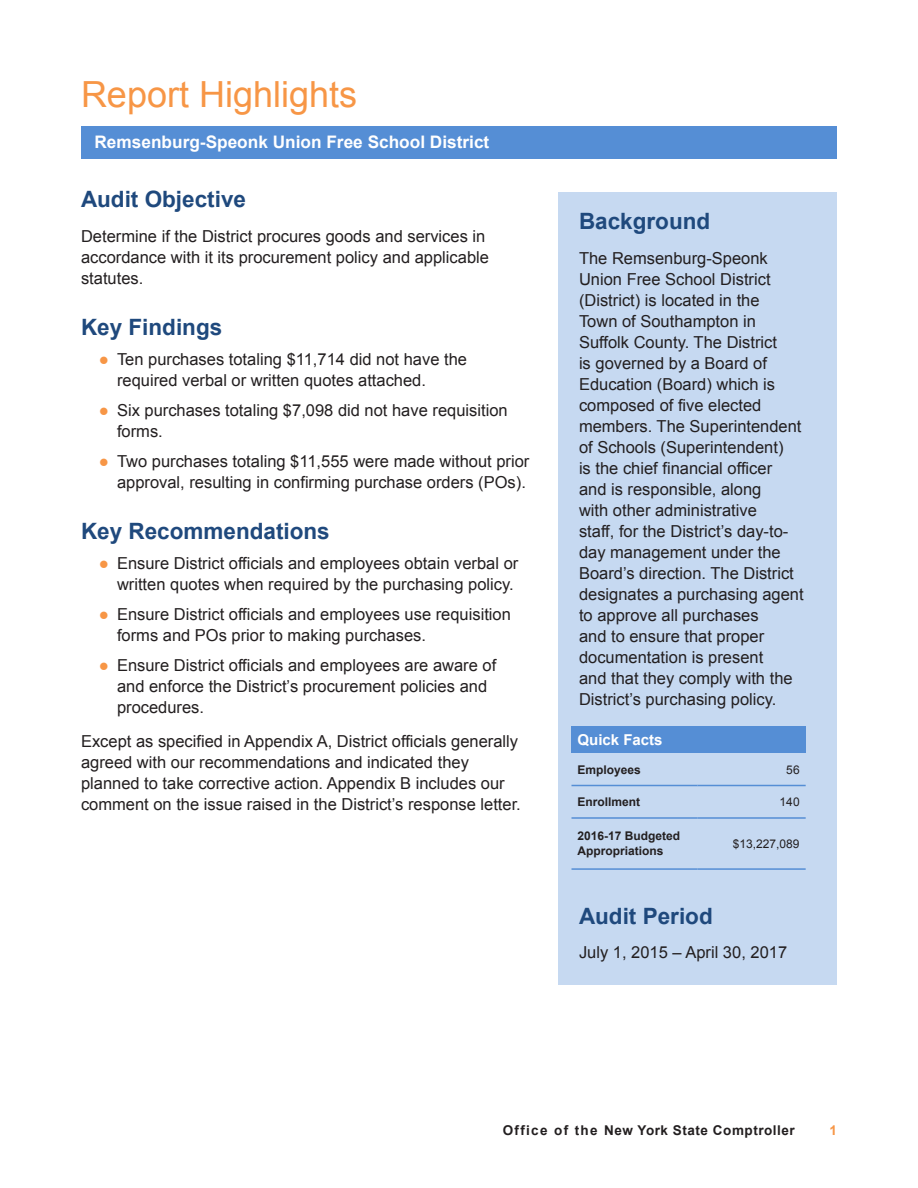
<style>
.page{position:relative;width:918px;height:1188px;background:#fff}
.page>*{position:absolute;margin:0;border:0;box-sizing:border-box;transform-origin:0 0}
.Section_Heads{font:36px "Arial";color:#f79646}
._2_Subheads{font:700 22.5px "Arial";color:#1f497d}
.t1{font:700 17.25px "Arial";color:#fff}
.Body_Text{font:16.5px/21px "Arial";color:#231f20}
.Footnotes{font:700 15px "Arial";color:#fff}
.t2{font:700 13.5px "Arial";letter-spacing:.04em;color:#231f20}
.t3{font:700 13.5px "Arial";color:#f79646}
.Footnotes-2{font:700 12px/15px "Arial";color:#231f20}
.Footnotes-3{font:12px "Arial";color:#231f20}
.s1{color:#f79646}
</style>
<div class="page">
<hr style="left:81px;top:126px;width:756px;height:3px;background:#558ed5">
<div style="left:558px;top:192px;width:279px;height:793px;background:#c6d9f1"></div>
<div style="left:81px;top:128px;width:756px;height:31px;background:#558ed5"></div>
<div style="left:572px;top:726px;width:234px;height:27px;background:#558ed5"></div>
<hr style="left:572px;top:785px;width:126px;height:1px;background:#558ed5">
<hr style="left:698px;top:785px;width:108px;height:1px;background:#558ed5">
<hr style="left:572px;top:817px;width:126px;height:2px;background:#558ed5">
<hr style="left:698px;top:817px;width:108px;height:2px;background:#558ed5">
<hr style="left:572px;top:868px;width:126px;height:2px;background:#558ed5">
<hr style="left:698px;top:868px;width:108px;height:2px;background:#558ed5">
<p class="Section_Heads" style="left:81px;top:71px;width:278px">Report Highlights</p>
<p class="t1" style="left:94px;top:130px;width:396px">Remsenburg-Speonk Union Free School District</p>
<p class="_2_Subheads" style="left:81px;top:185px;width:167px">Audit Objective</p>
<p class="Body_Text" style="left:81px;top:226px;width:410px">Determine if the District procures goods and services in accordance with it its procurement policy and applicable statutes.</p>
<p class="_2_Subheads" style="left:81px;top:312px;width:143px">Key Findings</p>
<p class="Body_Text" style="left:117px;top:349px;width:352px;text-indent:-18px"><span class="s1">●</span> Ten purchases totaling $11,714 did not have the required verbal or written quotes attached.</p>
<p class="Body_Text" style="left:117px;top:400px;width:392px;text-indent:-18px"><span class="s1">●</span> Six purchases totaling $7,098 did not have requisition forms.</p>
<p class="Body_Text" style="left:117px;top:451px;width:414px;text-indent:-18px"><span class="s1">●</span> Two purchases totaling $11,555 were made without prior approval, resulting in confirming purchase orders (POs).</p>
<p class="_2_Subheads" style="left:81px;top:516px;width:250px">Key Recommendations</p>
<p class="Body_Text" style="left:117px;top:553px;width:403px;text-indent:-18px"><span class="s1">●</span> Ensure District officials and employees obtain verbal or written quotes when required by the purchasing policy.</p>
<p class="Body_Text" style="left:117px;top:604px;width:396px;text-indent:-18px"><span class="s1">●</span> Ensure District officials and employees use requisition forms and POs prior to making purchases.</p>
<p class="Body_Text" style="left:117px;top:655px;width:381px;text-indent:-18px"><span class="s1">●</span> Ensure District officials and employees are aware of and enforce the District’s procurement policies and procedures.</p>
<p class="Body_Text" style="left:81px;top:731px;width:439px">Except as specified in Appendix A, District officials generally agreed with our recommendations and indicated they planned to take corrective action. Appendix B includes our comment on the issue raised in the District’s response letter.</p>
<p class="_2_Subheads" style="left:579px;top:206px;width:133px">Background</p>
<p class="Body_Text" style="left:579px;top:248px;width:226px">The Remsenburg-Speonk<br>Union Free School District (District) is located in the<br>Town of Southampton in<br>Suffolk County. The District<br>is governed by a Board of<br>Education (Board) which is composed of five elected members. The Superintendent of Schools (Superintendent)<br>is the chief financial officer and is responsible, along<br>with other administrative<br>staff, for the District’s day-to&shy;day management under the<br>Board’s direction. The District designates a purchasing agent to approve all purchases<br>and to ensure that proper documentation is present<br>and that they comply with the<br>District’s purchasing policy.</p>
<p class="Footnotes" style="left:578px;top:730px;width:87px">Quick Facts</p>
<p class="Footnotes-2" style="left:578px;top:762px;width:65px">Employees</p>
<p class="Footnotes-3" style="left:786px;top:762px;width:15px">56</p>
<p class="Footnotes-2" style="left:578px;top:795px;width:64px">Enrollment</p>
<p class="Footnotes-3" style="left:780px;top:794px;width:22px">140</p>
<p class="Footnotes-2" style="left:578px;top:829px;width:104px">2016-17 Budgeted<br>Appropriations</p>
<p class="Footnotes-3" style="left:733px;top:836px;width:68px">$13,227,089</p>
<p class="_2_Subheads" style="left:579px;top:901px;width:135px">Audit Period</p>
<p class="Body_Text" style="left:579px;top:942px;width:210px">July 1, 2015 – April 30, 2017</p>
<p class="t2" style="left:503px;top:1121px;width:294px">Office of the New York State Comptroller</p>
<p class="t3" style="left:829px;top:1121px;width:9px">1</p>
</div>
